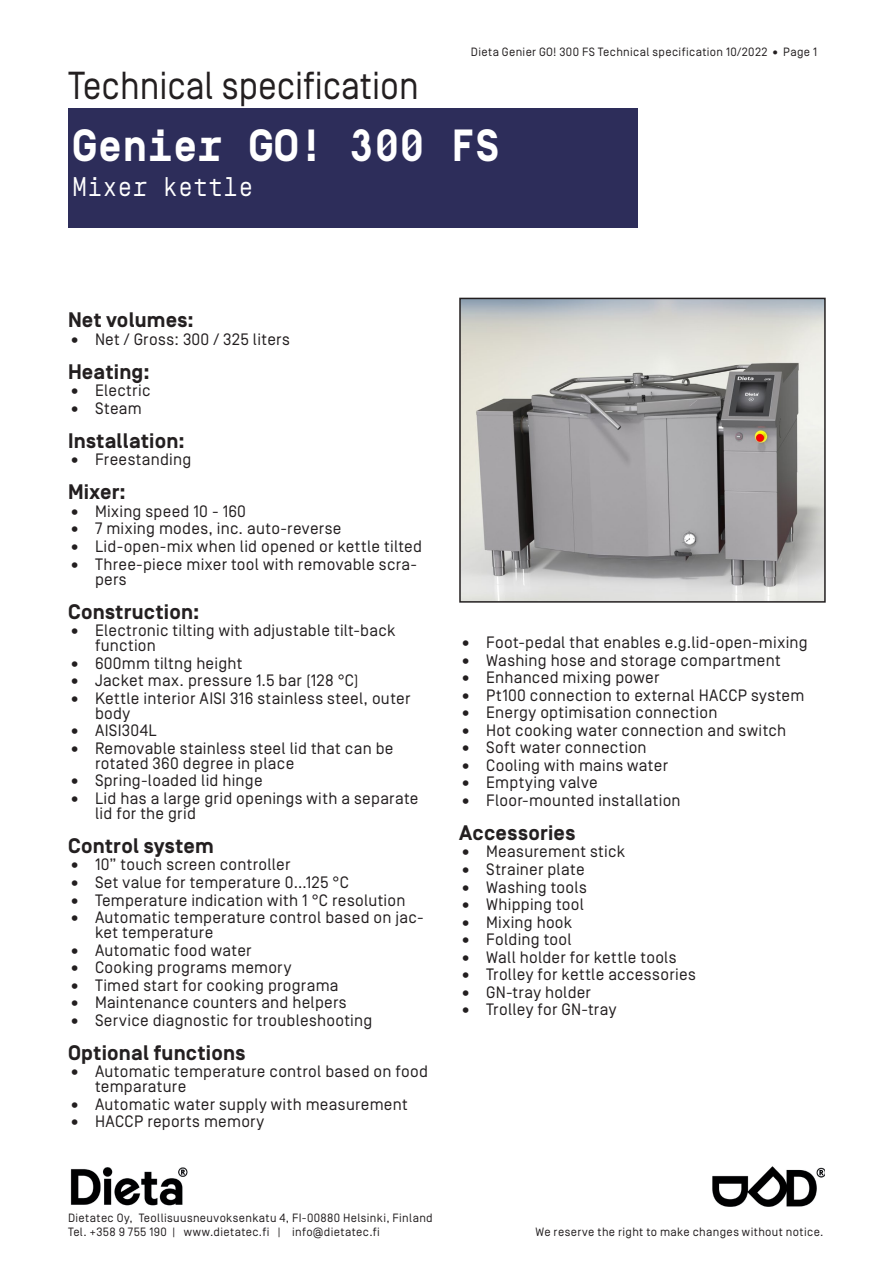
<style>
.page{position:relative;width:893px;height:1263px;background:#fff}
.page>*{position:absolute;margin:0;border:0;box-sizing:border-box;transform-origin:0 0}
.Otsikko_2{font:700 45px "Simplon Mono";color:#fff;scale:.92 1}
.Otsikko_1{font:39px "Simplon Norm";color:#231f20;scale:.92 1}
.Otsikko_2a{font:27px "Simplon Mono";color:#fff;scale:.92 1}
.Etu_Otsikko{font:700 21px "Simplon Norm";letter-spacing:.015em;color:#231f20}
.t1{font:16.5px/15px "Simplon Norm";letter-spacing:.015em;color:#231f20}
.t2{font:12px/14px "Simplon Norm";letter-spacing:.03em;color:#231f20}
</style>
<div class="page">
<img style="left:70px;top:1167px;width:118px;height:39px">
<img style="left:712px;top:1166px;width:113px;height:41px">
<img style="left:462px;top:301px;width:361px;height:299px">
<div style="left:459px;top:298px;width:367px;height:305px;border:2px solid #231f20"></div>
<div style="left:68px;top:108px;width:570px;height:119px;background:#2d2d5a"></div>
<p class="t2" style="left:471px;top:46px;width:348px">Dieta Genier GO! 300 FS Technical specification 10/2022 • Page 1</p>
<p class="Otsikko_1" style="left:68px;top:65px;width:383px">Technical specification</p>
<p class="Otsikko_2" style="left:72px;top:122px;width:467px">Genier GO! 300 FS</p>
<p class="Otsikko_2a" style="left:72px;top:172px;width:198px">Mixer kettle</p>
<p class="Etu_Otsikko" style="left:68px;top:309px;width:127px">Net volumes:</p>
<p class="t1" style="left:68px;top:332px;width:223px">• Net / Gross: 300 / 325 liters</p>
<p class="Etu_Otsikko" style="left:68px;top:360px;width:83px">Heating:</p>
<p class="t1" style="left:68px;top:384px;width:84px">• Electric</p>
<p class="t1" style="left:68px;top:401px;width:75px">• Steam</p>
<p class="Etu_Otsikko" style="left:68px;top:429px;width:118px">Installation:</p>
<p class="t1" style="left:68px;top:453px;width:125px">• Freestanding</p>
<p class="Etu_Otsikko" style="left:68px;top:481px;width:59px">Mixer:</p>
<p class="t1" style="left:68px;top:504px;width:180px">• Mixing speed 10 - 160</p>
<p class="t1" style="left:68px;top:522px;width:275px">• 7 mixing modes, inc. auto-reverse</p>
<p class="t1" style="left:68px;top:539px;width:356px">• Lid-open-mix when lid opened or kettle tilted</p>
<p class="t1" style="left:95px;top:557px;width:324px;text-indent:-27px">• Three-piece mixer tool with removable scra&shy;pers</p>
<p class="Etu_Otsikko" style="left:68px;top:600px;width:133px">Construction:</p>
<p class="t1" style="left:95px;top:623px;width:302px;text-indent:-27px">• Electronic tilting with adjustable tilt-back function</p>
<p class="t1" style="left:68px;top:656px;width:176px">• 600mm tiltng height</p>
<p class="t1" style="left:68px;top:673px;width:292px">• Jacket max. pressure 1.5 bar (128 °C)</p>
<p class="t1" style="left:95px;top:691px;width:317px;text-indent:-27px">• Kettle interior AISI 316 stainless steel, outer body</p>
<p class="t1" style="left:68px;top:723px;width:90px">• AISI304L</p>
<p class="t1" style="left:95px;top:741px;width:300px;text-indent:-27px">• Removable stainless steel lid that can be rotated 360 degree in place</p>
<p class="t1" style="left:68px;top:773px;width:196px">• Spring-loaded lid hinge</p>
<p class="t1" style="left:95px;top:791px;width:325px;text-indent:-27px">• Lid has a large grid openings with a separate lid for the grid</p>
<p class="Etu_Otsikko" style="left:68px;top:834px;width:147px">Control system</p>
<p class="t1" style="left:68px;top:858px;width:224px">• 10” touch screen controller</p>
<p class="t1" style="left:68px;top:875px;width:282px">• Set value for temperature 0…125 °C</p>
<p class="t1" style="left:68px;top:893px;width:339px">• Temperature indication with 1 °C resolution</p>
<p class="t1" style="left:95px;top:910px;width:330px;text-indent:-27px">• Automatic temperature control based on jac&shy;ket temperature</p>
<p class="t1" style="left:68px;top:943px;width:185px">• Automatic food water</p>
<p class="t1" style="left:68px;top:960px;width:225px">• Cooking programs memory</p>
<p class="t1" style="left:68px;top:978px;width:272px">• Timed start for cooking programa</p>
<p class="t1" style="left:68px;top:995px;width:280px">• Maintenance counters and helpers</p>
<p class="t1" style="left:68px;top:1013px;width:306px">• Service diagnostic for troubleshooting</p>
<p class="Etu_Otsikko" style="left:68px;top:1041px;width:179px">Optional functions</p>
<p class="t1" style="left:95px;top:1064px;width:334px;text-indent:-27px">• Automatic temperature control based on food temparature</p>
<p class="t1" style="left:68px;top:1097px;width:341px">• Automatic water supply with measurement</p>
<p class="t1" style="left:68px;top:1115px;width:198px">• HACCP reports memory</p>
<p class="t1" style="left:459px;top:635px;width:350px">• Foot-pedal that enables e.g.lid-open-mixing</p>
<p class="t1" style="left:459px;top:653px;width:323px">• Washing hose and storage compartment</p>
<p class="t1" style="left:459px;top:670px;width:202px">• Enhanced mixing power</p>
<p class="t1" style="left:459px;top:688px;width:347px">• Pt100 connection to external HACCP system</p>
<p class="t1" style="left:459px;top:705px;width:260px">• Energy optimisation connection</p>
<p class="t1" style="left:459px;top:723px;width:329px">• Hot cooking water connection and switch</p>
<p class="t1" style="left:459px;top:740px;width:189px">• Soft water connection</p>
<p class="t1" style="left:459px;top:758px;width:210px">• Cooling with mains water</p>
<p class="t1" style="left:459px;top:775px;width:140px">• Emptying valve</p>
<p class="t1" style="left:459px;top:793px;width:223px">• Floor-mounted installation</p>
<p class="Etu_Otsikko" style="left:459px;top:821px;width:118px">Accessories</p>
<p class="t1" style="left:459px;top:845px;width:167px">• Measurement stick</p>
<p class="t1" style="left:459px;top:862px;width:127px">• Strainer plate</p>
<p class="t1" style="left:459px;top:880px;width:129px">• Washing tools</p>
<p class="t1" style="left:459px;top:897px;width:126px">• Whipping tool</p>
<p class="t1" style="left:459px;top:915px;width:114px">• Mixing hook</p>
<p class="t1" style="left:459px;top:932px;width:114px">• Folding tool</p>
<p class="t1" style="left:459px;top:950px;width:219px">• Wall holder for kettle tools</p>
<p class="t1" style="left:459px;top:967px;width:238px">• Trolley for kettle accessories</p>
<p class="t1" style="left:459px;top:985px;width:133px">• GN-tray holder</p>
<p class="t1" style="left:459px;top:1002px;width:159px">• Trolley for GN-tray</p>
<p class="t2" style="left:68px;top:1211px;width:366px">Dietatec Oy, Teollisuusneuvoksenkatu 4, FI-00880 Helsinki, Finland<br>Tel. +358 9 755 190 | www.dietatec.fi | info@dietatec.fi</p>
<p class="t2" style="left:535px;top:1225px;width:289px">We reserve the right to make changes without notice.</p>
</div>
